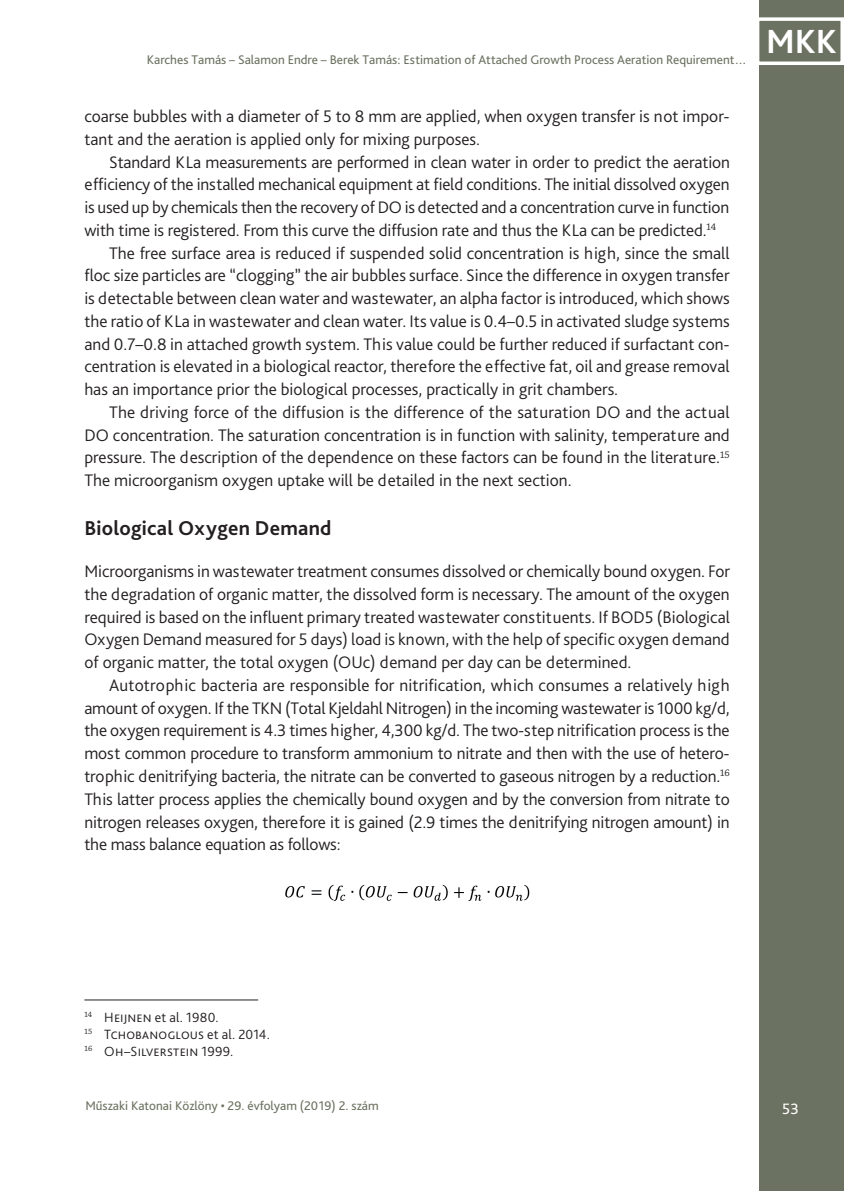
<style>
.page{position:relative;width:844px;height:1191px;background:#fff}
.page>*{position:absolute;margin:0;border:0;box-sizing:border-box;transform-origin:0 0}
.t1{font:700 35px "Bliss Pro";color:#fff}
.Címsor_1{font:700 21px "Bliss Pro";letter-spacing:.01em;color:#231f20}
.Szöveg{font:300 17.5px/22.8px "Bliss Pro";color:#231f20;text-align:justify}
.Szöveg_1st{font:300 17.5px/22.8px "Bliss Pro";color:#231f20;text-align:justify}
.Szöveg_1st___3_mm{font:300 17.5px/22.8px "Bliss Pro";color:#231f20}
.t2{font:15.75px "Bliss Pro";color:#fff}
.Lábjegyzet{font:300 14px "Bliss Pro";letter-spacing:.01em;color:#231f20}
.t3{font:13.12px "Bliss Pro";color:#6c7261}
</style>
<div class="page">
<div style="left:759px;top:0;width:84px;height:1191px;background:#6c7261"></div>
<div style="left:755px;top:17px;width:88px;height:48px;border:4px solid #fff"></div>
<img style="left:285px;top:885px;width:245px;height:16px">
<hr style="left:84px;top:999px;width:174px;height:1px;background:#231f20">
<p class="t3" style="left:147px;top:51px;width:601px">Karches Tamás – Salamon Endre – Berek Tamás: Estimation of Attached Growth Process Aeration Requirement…</p>
<p class="Szöveg_1st___3_mm" style="left:84px;top:104px;width:646px">coarse bubbles with a diameter of 5 to 8 mm are applied, when oxygen transfer is not impor&shy;tant and the aeration is applied only for mixing purposes.</p>
<p class="Szöveg" style="left:84px;top:150px;width:647px;text-indent:25px">Standard KLa measurements are performed in clean water in order to predict the aeration efficiency of the installed mechanical equipment at field conditions. The initial dissolved oxygen is used up by chemicals then the recovery of DO is detected and a concentration curve in function with time is registered. From this curve the diffusion rate and thus the KLa can be predicted.<sup>14</sup></p>
<p class="Szöveg" style="left:84px;top:241px;width:646px;text-indent:25px">The free surface area is reduced if suspended solid concentration is high, since the small floc size particles are “clogging” the air bubbles surface. Since the difference in oxygen transfer is detectable between clean water and wastewater, an alpha factor is introduced, which shows the ratio of KLa in wastewater and clean water. Its value is 0.4–0.5 in activated sludge systems and 0.7–0.8 in attached growth system. This value could be further reduced if surfactant con&shy;centration is elevated in a biological reactor, therefore the effective fat, oil and grease removal has an importance prior the biological processes, practically in grit chambers.</p>
<p class="Szöveg" style="left:84px;top:400px;width:646px;text-indent:25px">The driving force of the diffusion is the difference of the saturation DO and the actual DO concentration. The saturation concentration is in function with salinity, temperature and pressure. The description of the dependence on these factors can be found in the literature.<sup>15<br></sup>The microorganism oxygen uptake will be detailed in the next section.</p>
<p class="Címsor_1" style="left:84px;top:515px;width:248px">Biological Oxygen Demand</p>
<p class="Szöveg_1st" style="left:84px;top:559px;width:647px">Microorganisms in wastewater treatment consumes dissolved or chemically bound oxygen. For the degradation of organic matter, the dissolved form is necessary. The amount of the oxygen required is based on the influent primary treated wastewater constituents. If BOD5 (Biological Oxygen Demand measured for 5 days) load is known, with the help of specific oxygen demand of organic matter, the total oxygen (OUc) demand per day can be determined.</p>
<p class="Szöveg" style="left:84px;top:673px;width:646px;text-indent:25px">Autotrophic bacteria are responsible for nitrification, which consumes a relatively high amount of oxygen. If the TKN (Total Kjeldahl Nitrogen) in the incoming wastewater is 1000 kg/d, the oxygen requirement is 4.3 times higher, 4,300 kg/d. The two-step nitrification process is the most common procedure to transform ammonium to nitrate and then with the use of hetero&shy;trophic denitrifying bacteria, the nitrate can be converted to gaseous nitrogen by a reduction.<sup>16<br></sup>This latter process applies the chemically bound oxygen and by the conversion from nitrate to nitrogen releases oxygen, therefore it is gained (2.9 times the denitrifying nitrogen amount) in the mass balance equation as follows:</p>
<h1 class="t1" style="left:765px;top:20px;width:72px">MKK</h1>
<p class="Lábjegyzet" style="left:84px;top:1008px;width:136px"><sup>14</sup> Heijnen et al. 1980.</p>
<p class="Lábjegyzet" style="left:84px;top:1025px;width:187px"><sup>15</sup> Tchobanoglous et al. 2014.</p>
<p class="Lábjegyzet" style="left:84px;top:1042px;width:150px"><sup>16</sup> Oh–Silverstein 1999.</p>
<p class="t3" style="left:85px;top:1098px;width:295px">Műszaki Katonai Közlöny • 29. évfolyam (2019) 2. szám</p>
<p class="t2" style="left:782px;top:1098px;width:18px">53</p>
</div>
